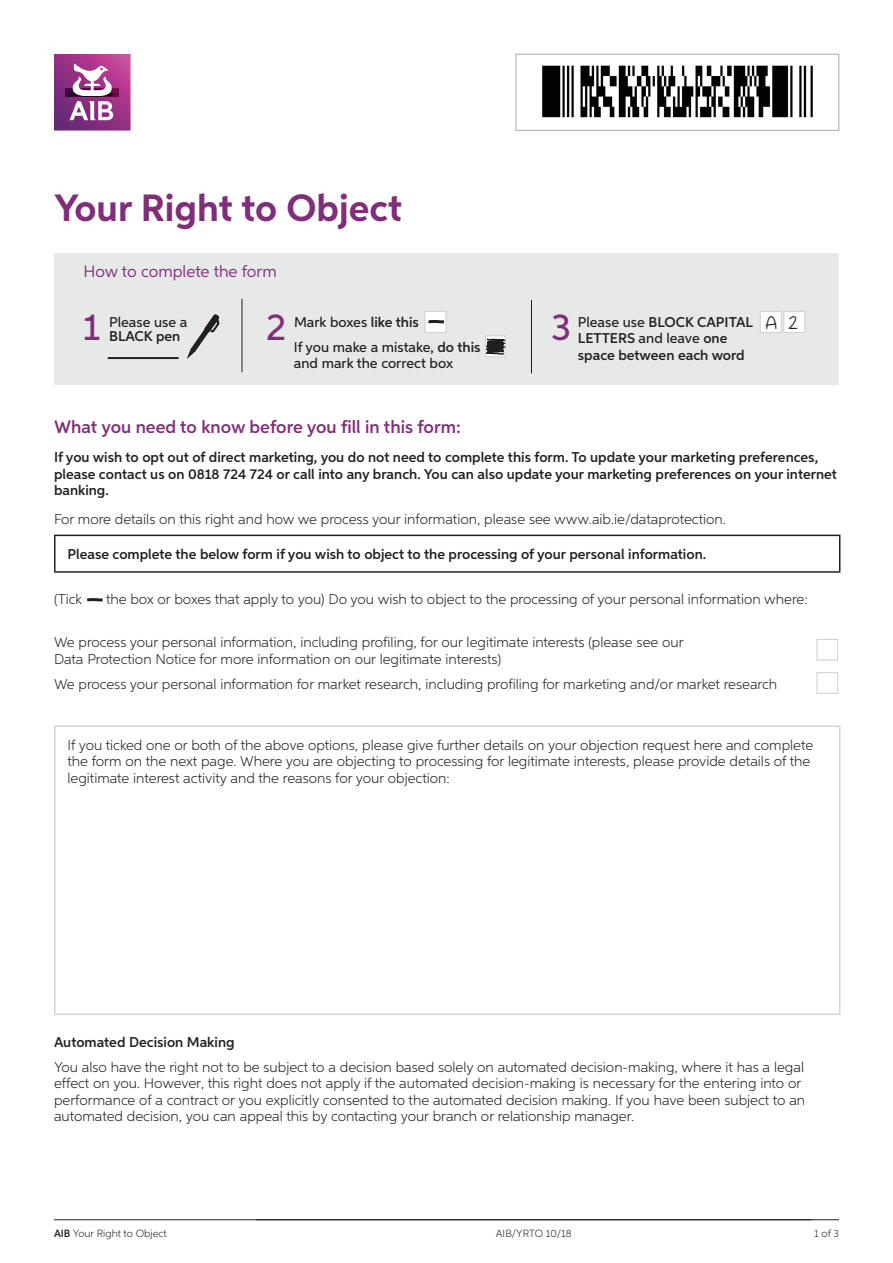
<style>
.page{position:relative;width:893px;height:1263px;background:#fff}
.page>*{position:absolute;margin:0;border:0;box-sizing:border-box;transform-origin:0 0}
.Body_Copy{font:700 38.1px "Aspira";color:#812e7a}
.t1{font:500 37.5px "Aspira";color:#812e7a}
.Body_Copy-2{font:600 18px "Aspira";color:#812e7a}
.t2{font:18px "Coffee At Midnight Demo";color:#231f20}
.Section_Heading{font:16.5px "Aspira";color:#812e7a}
.Body_Copy-3{font:300 14.25px/16.5px "Aspira";color:#231f20}
.Body_Copy-4{font:600 14.25px/16.5px "Aspira";color:#231f20}
.t3{font:500 14.25px/16.5px "Aspira";color:#231f20}
.t4{font:300 10.5px "Aspira";color:#231f20}
.s1{font-weight:600}
.s2{font-weight:500}
</style>
<div class="page">
<hr style="left:54px;top:1219px;width:785px;height:1px;background:#231f20">
<div style="left:54px;top:253px;width:785px;height:132px;background:#e7e8e8"></div>
<div style="left:760px;top:311px;width:22px;height:22px;background:#fff;border:1px solid #d1d3d4"></div>
<div style="left:783px;top:311px;width:22px;height:22px;background:#fff;border:1px solid #d1d3d4"></div>
<svg style="left:485px;top:335px;width:21px;height:22px"></svg>
<svg style="left:485px;top:337px;width:21px;height:18px"></svg>
<div style="left:424px;top:311px;width:23px;height:22px;background:#fff;border:1px solid #d1d3d4"></div>
<svg style="left:428px;top:318px;width:19px;height:7px"></svg>
<hr style="left:242px;top:299px;width:1px;height:73px;background:#231f20">
<hr style="left:531px;top:300px;width:1px;height:73px;background:#231f20">
<svg style="left:187px;top:314px;width:32px;height:45px"></svg>
<hr style="left:108px;top:357px;width:70px;height:2px;background:#231f20">
<hr style="left:54px;top:535px;width:786px;height:1px;background:#231f20">
<hr style="left:54px;top:536px;width:2px;height:35px;background:#231f20">
<hr style="left:839px;top:536px;width:1px;height:35px;background:#231f20">
<hr style="left:54px;top:571px;width:786px;height:2px;background:#231f20">
<svg style="left:87px;top:598px;width:16px;height:4px"></svg>
<div style="left:816px;top:639px;width:22px;height:22px;border:1px solid #d1d3d4"></div>
<div style="left:816px;top:672px;width:22px;height:22px;border:1px solid #d1d3d4"></div>
<hr style="left:54px;top:725px;width:786px;height:2px;background:#d1d3d4">
<hr style="left:54px;top:727px;width:1px;height:286px;background:#d1d3d4">
<hr style="left:839px;top:727px;width:1px;height:286px;background:#d1d3d4">
<hr style="left:54px;top:1013px;width:786px;height:2px;background:#d1d3d4">
<div style="left:516px;top:54px;width:323px;height:77px;background:#fff;border:1px solid #a7a9ac"></div>
<img style="left:542px;top:65px;width:271px;height:53px">
<svg style="left:54px;top:54px;width:77px;height:77px;background:#a75799"></svg>
<p class="Body_Copy" style="left:54px;top:184px;width:350px">Your Right to Object</p>
<p class="Section_Heading" style="left:84px;top:261px;width:195px">How to complete the form</p>
<p class="t3" style="left:109px;top:314px;width:80px">Please use a</p>
<p class="t1" style="left:266px;top:305px;width:22px">2</p>
<p class="t1" style="left:83px;top:305px;width:19px">1</p>
<p class="Body_Copy-4" style="left:109px;top:328px;width:73px">BLACK pen</p>
<p class="t3" style="left:294px;top:314px;width:126px">Mark boxes <span class="s1">like this</span></p>
<p class="t3" style="left:294px;top:338px;width:188px">If you make a mistake, <span class="s1">do this </span>and mark the correct box</p>
<p class="t1" style="left:551px;top:305px;width:21px">3</p>
<p class="Body_Copy-4" style="left:578px;top:314px;width:177px"><span class="s2">Please use</span> BLOCK CAPITAL<br>LETTERS <span class="s2">and leave</span> one space between each word</p>
<p class="t2" style="left:765px;top:311px;width:14px">A</p>
<p class="t2" style="left:788px;top:311px;width:11px">2</p>
<p class="Body_Copy-2" style="left:54px;top:416px;width:408px">What you need to know before you fill in this form:</p>
<p class="Body_Copy-4" style="left:54px;top:449px;width:784px">If you wish to opt out of direct marketing, you do not need to complete this form. To update your marketing preferences, please contact us on 0818 724 724 or call into any branch. You can also update your marketing preferences on your internet banking.</p>
<p class="Body_Copy-3" style="left:54px;top:511px;width:673px">For more details on this right and how we process your information, please see www.aib.ie/dataprotection.</p>
<p class="Body_Copy-4" style="left:68px;top:546px;width:640px">Please complete the below form if you wish to object to the processing of your personal information.</p>
<p class="Body_Copy-3" style="left:54px;top:591px;width:30px">(Tick</p>
<p class="Body_Copy-3" style="left:106px;top:591px;width:703px">the box or boxes that apply to you) Do you wish to object to the processing of your personal information where:</p>
<p class="Body_Copy-3" style="left:54px;top:634px;width:631px">We process your personal information, including profiling, for our legitimate interests (please see our<br>Data Protection Notice for more information on our legitimate interests)</p>
<p class="Body_Copy-3" style="left:54px;top:675px;width:725px">We process your personal information for market research, including profiling for marketing and/or market research</p>
<p class="Body_Copy-3" style="left:68px;top:736px;width:747px">If you ticked one or both of the above options, please give further details on your objection request here and complete the form on the next page. Where you are objecting to processing for legitimate interests, please provide details of the legitimate interest activity and the reasons for your objection:</p>
<p class="Body_Copy-4" style="left:54px;top:1034px;width:182px">Automated Decision Making</p>
<p class="Body_Copy-3" style="left:54px;top:1058px;width:753px">You also have the right not to be subject to a decision based solely on automated decision-making, where it has a legal effect on you. However, this right does not apply if the automated decision-making is necessary for the entering into or performance of a contract or you explicitly consented to the automated decision making. If you have been subject to an automated decision, you can appeal this by contacting your branch or relationship manager.</p>
<p class="t4" style="left:54px;top:1227px;width:114px"><span class="s1">AIB</span> Your Right to Object</p>
<p class="t4" style="left:496px;top:1227px;width:77px">AIB/YRTO 10/18</p>
<p class="t4" style="left:814px;top:1227px;width:26px">1 of 3</p>
</div>
